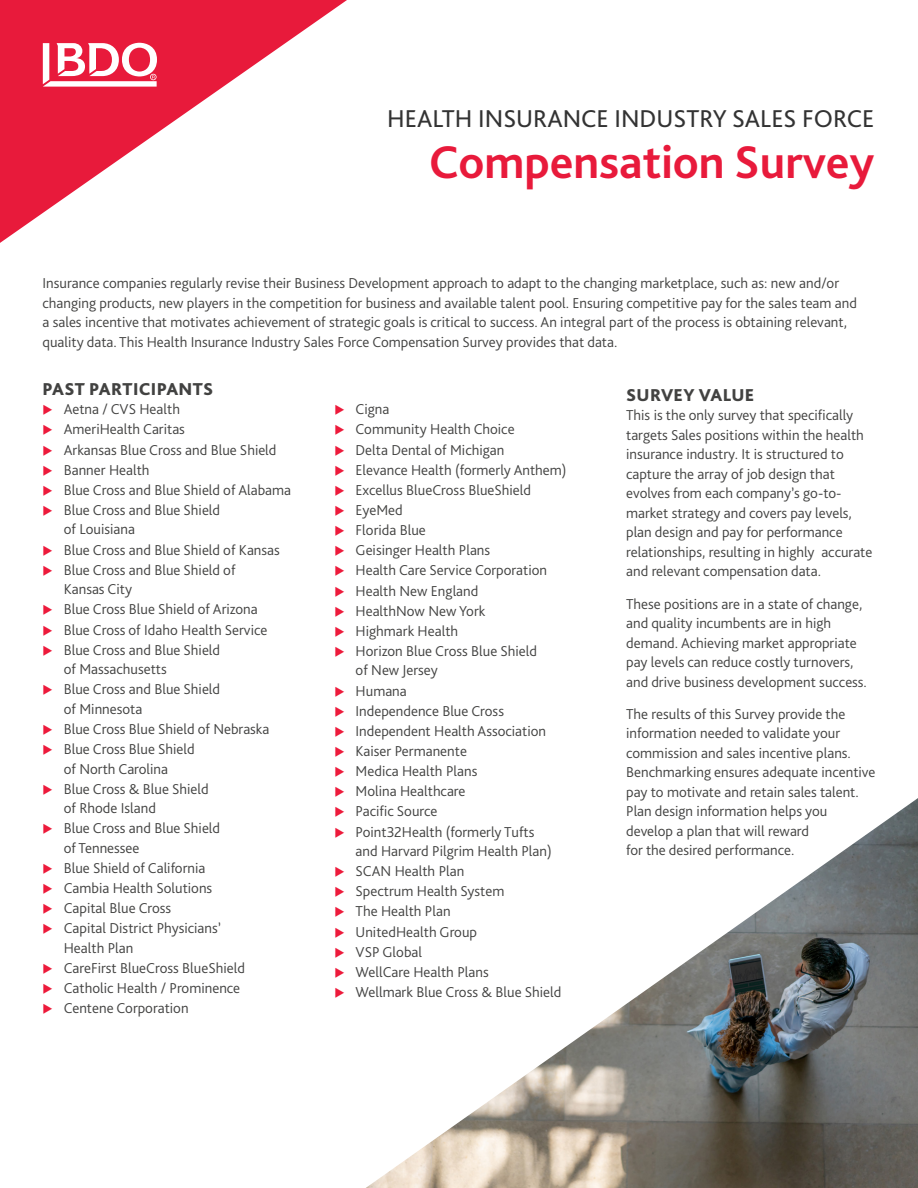
<style>
.page{position:relative;width:918px;height:1188px;background:#fff}
.page>*{position:absolute;margin:0;border:0;box-sizing:border-box;transform-origin:0 0}
.t1{font:700 48px "Bliss Pro";color:#e81a3b}
.t2{font:25.5px "Bliss Pro";color:#333}
.t3{font:800 18px "Bliss Pro";letter-spacing:.015em;color:#424241}
.t4{font:300 15px/20px "Bliss Pro";color:#424241}
</style>
<div class="page">
<img style="left:366px;top:798px;width:552px;height:390px">
<svg style="left:0;top:0;width:347px;height:243px"></svg>
<svg style="left:43px;top:43px;width:114px;height:44px"></svg>
<h2 class="t2" style="left:387px;top:103px;width:489px">HEALTH INSURANCE INDUSTRY SALES FORCE</h2>
<h1 class="t1" style="left:429px;top:133px;width:447px">Compensation Survey</h1>
<p class="t4" style="left:43px;top:273px;width:816px;line-height:19.5px">Insurance companies regularly revise their Business Development approach to adapt to the changing marketplace, such as: new and/or changing products, new players in the competition for business and available talent pool. Ensuring competitive pay for the sales team and a sales incentive that motivates achievement of strategic goals is critical to success. An integral part of the process is obtaining relevant, quality data. This Health Insurance Industry Sales Force Compensation Survey provides that data.</p>
<p class="t3" style="left:43px;top:378px;width:172px">PAST PARTICIPANTS</p>
<p class="t4" style="left:64px;top:399px;width:229px">Aetna / CVS Health<br>AmeriHealth Caritas<br>Arkansas Blue Cross and Blue Shield<br>Banner Health<br>Blue Cross and Blue Shield of Alabama<br>Blue Cross and Blue Shield<br>of Louisiana<br>Blue Cross and Blue Shield of Kansas<br>Blue Cross and Blue Shield of<br>Kansas City<br>Blue Cross Blue Shield of Arizona<br>Blue Cross of Idaho Health Service<br>Blue Cross and Blue Shield<br>of Massachusetts<br>Blue Cross and Blue Shield<br>of Minnesota<br>Blue Cross Blue Shield of Nebraska<br>Blue Cross Blue Shield<br>of North Carolina<br>Blue Cross &amp; Blue Shield<br>of Rhode Island<br>Blue Cross and Blue Shield<br>of Tennessee<br>Blue Shield of California<br>Cambia Health Solutions<br>Capital Blue Cross<br>Capital District Physicians’<br>Health Plan<br>CareFirst BlueCross BlueShield<br>Catholic Health / Prominence<br>Centene Corporation</p>
<p class="t4" style="left:356px;top:399px;width:213px">Cigna<br>Community Health Choice<br>Delta Dental of Michigan<br>Elevance Health (formerly Anthem)<br>Excellus BlueCross BlueShield<br>EyeMed<br>Florida Blue<br>Geisinger Health Plans<br>Health Care Service Corporation<br>Health New England<br>HealthNow New York<br>Highmark Health<br>Horizon Blue Cross Blue Shield<br>of New Jersey<br>Humana<br>Independence Blue Cross<br>Independent Health Association<br>Kaiser Permanente<br>Medica Health Plans<br>Molina Healthcare<br>Pacific Source<br>Point32Health (formerly Tufts<br>and Harvard Pilgrim Health Plan)<br>SCAN Health Plan<br>Spectrum Health System<br>The Health Plan<br>UnitedHealth Group<br>VSP Global<br>WellCare Health Plans<br>Wellmark Blue Cross &amp; Blue Shield</p>
<p class="t3" style="left:626px;top:384px;width:130px">SURVEY VALUE</p>
<p class="t4" style="left:626px;top:405px;width:248px;line-height:19.5px">This is the only survey that specifically targets Sales positions within the health insurance industry. It is structured to capture the array of job design that evolves from each company’s go-to&shy;market strategy and covers pay levels, plan design and pay for performance relationships, resulting in highly accurate and relevant compensation data.</p>
<p class="t4" style="left:626px;top:593px;width:242px;line-height:19.5px">These positions are in a state of change, and quality incumbents are in high demand. Achieving market appropriate pay levels can reduce costly turnovers, and drive business development success.</p>
<p class="t4" style="left:626px;top:704px;width:251px;line-height:19.5px">The results of this Survey provide the information needed to validate your commission and sales incentive plans.<br>Benchmarking ensures adequate incentive pay to motivate and retain sales talent.<br>Plan design information helps you develop a plan that will reward<br>for the desired performance.</p>
</div>
